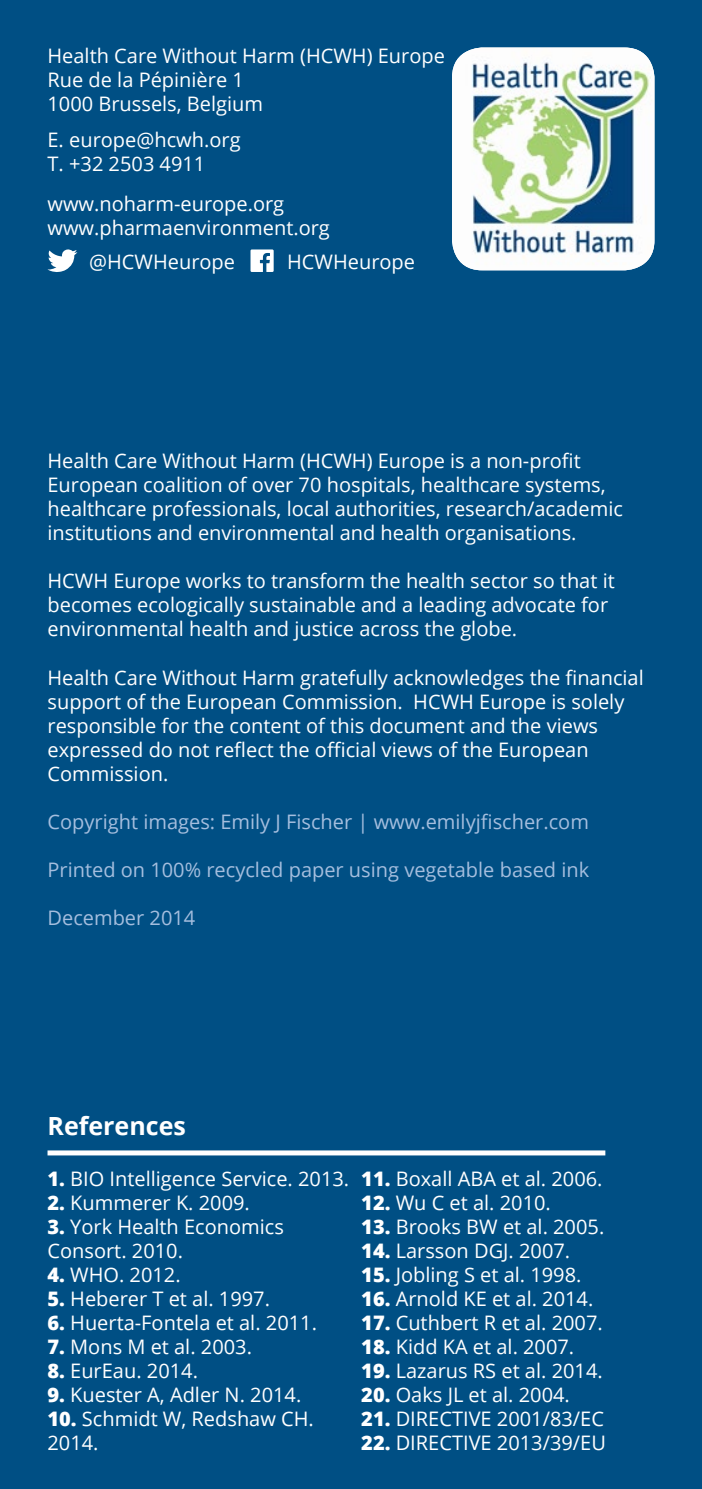
<style>
.page{position:relative;width:702px;height:1489px;background:#fff}
.page>*{position:absolute;margin:0;border:0;box-sizing:border-box;transform-origin:0 0}
.t1{font:700 25px "Open Sans";color:#fff}
.t2{font:20px/24px "Open Sans";color:#fff}
.t3{font:20px "Open Sans";color:#a5bede}
.s1{font-weight:800}
</style>
<div class="page">
<div style="left:0;top:0;width:702px;height:1488px;background:#004f84"></div>
<img style="left:452px;top:48px;width:202px;height:222px">
<svg style="left:250px;top:249px;width:24px;height:23px"></svg>
<svg style="left:48px;top:249px;width:29px;height:23px"></svg>
<div style="left:48px;top:1150px;width:557px;height:5px;background:#fff"></div>
<p class="t2" style="left:48px;top:43px;width:399px">Health Care Without Harm (HCWH) Europe<br>Rue de la Pépinière 1<br>1000 Brussels, Belgium</p>
<p class="t2" style="left:48px;top:128px;width:194px">E. europe@hcwh.org<br>T. +32 2503 4911</p>
<p class="t2" style="left:47px;top:191px;width:284px">www.noharm-europe.org www.pharmaenvironment.org</p>
<p class="t2" style="left:89px;top:250px;width:147px">@HCWHeurope</p>
<p class="t2" style="left:287px;top:250px;width:129px">HCWHeurope</p>
<p class="t2" style="left:48px;top:448px;width:577px">Health Care Without Harm (HCWH) Europe is a non-profit European coalition of over 70 hospitals, healthcare systems, healthcare professionals, local authorities, research/academic institutions and environmental and health organisations.</p>
<p class="t2" style="left:48px;top:568px;width:568px">HCWH Europe works to transform the health sector so that it becomes ecologically sustainable and a leading advocate for environmental health and justice across the globe.</p>
<p class="t2" style="left:48px;top:664px;width:597px">Health Care Without Harm gratefully acknowledges the financial support of the European Commission. HCWH Europe is solely responsible for the content of this document and the views expressed do not reflect the official views of the European Commission.</p>
<p class="t3" style="left:48px;top:807px;width:543px">Copyright images: Emily J Fischer | www.emilyjfischer.com</p>
<p class="t3" style="left:48px;top:855px;width:543px">Printed on 100% recycled paper using vegetable based ink</p>
<p class="t3" style="left:48px;top:903px;width:149px">December 2014</p>
<p class="t1" style="left:48px;top:1108px;width:140px">References</p>
<p class="t2" style="left:48px;top:1166px;width:303px"><span class="s1">1.</span> BIO Intelligence Service. 2013.</p>
<p class="t2" style="left:48px;top:1190px;width:204px"><span class="s1">2.</span> Kummerer K. 2009.</p>
<p class="t2" style="left:48px;top:1214px;width:238px"><span class="s1">3.</span> York Health Economics<br>Consort. 2010.</p>
<p class="t2" style="left:48px;top:1262px;width:135px"><span class="s1">4.</span> WHO. 2012.</p>
<p class="t2" style="left:48px;top:1286px;width:224px"><span class="s1">5.</span> Heberer T et al. 1997.</p>
<p class="t2" style="left:48px;top:1310px;width:271px"><span class="s1">6.</span> Huerta-Fontela et al. 2011.</p>
<p class="t2" style="left:48px;top:1334px;width:206px"><span class="s1">7.</span> Mons M et al. 2003.</p>
<p class="t2" style="left:48px;top:1358px;width:152px"><span class="s1">8.</span> EurEau. 2014.</p>
<p class="t2" style="left:48px;top:1382px;width:255px"><span class="s1">9.</span> Kuester A, Adler N. 2014.</p>
<p class="t2" style="left:48px;top:1406px;width:268px"><span class="s1">10.</span> Schmidt W, Redshaw CH.<br>2014.</p>
<p class="t2" style="left:361px;top:1166px;width:243px"><span class="s1">11.</span> Boxall ABA et al. 2006.</p>
<p class="t2" style="left:361px;top:1190px;width:191px"><span class="s1">12.</span> Wu C et al. 2010.</p>
<p class="t2" style="left:361px;top:1214px;width:244px"><span class="s1">13.</span> Brooks BW et al. 2005.</p>
<p class="t2" style="left:361px;top:1238px;width:210px"><span class="s1">14.</span> Larsson DGJ. 2007.</p>
<p class="t2" style="left:361px;top:1262px;width:222px"><span class="s1">15.</span> Jobling S et al. 1998.</p>
<p class="t2" style="left:361px;top:1286px;width:233px"><span class="s1">16.</span> Arnold KE et al. 2014.</p>
<p class="t2" style="left:361px;top:1310px;width:243px"><span class="s1">17.</span> Cuthbert R et al. 2007.</p>
<p class="t2" style="left:361px;top:1334px;width:214px"><span class="s1">18.</span> Kidd KA et al. 2007.</p>
<p class="t2" style="left:361px;top:1358px;width:243px"><span class="s1">19.</span> Lazarus RS et al. 2014.</p>
<p class="t2" style="left:361px;top:1382px;width:210px"><span class="s1">20.</span> Oaks JL et al. 2004.</p>
<p class="t2" style="left:361px;top:1406px;width:244px"><span class="s1">21.</span> DIRECTIVE 2001/83/EC</p>
<p class="t2" style="left:361px;top:1430px;width:246px"><span class="s1">22.</span> DIRECTIVE 2013/39/EU</p>
</div>
